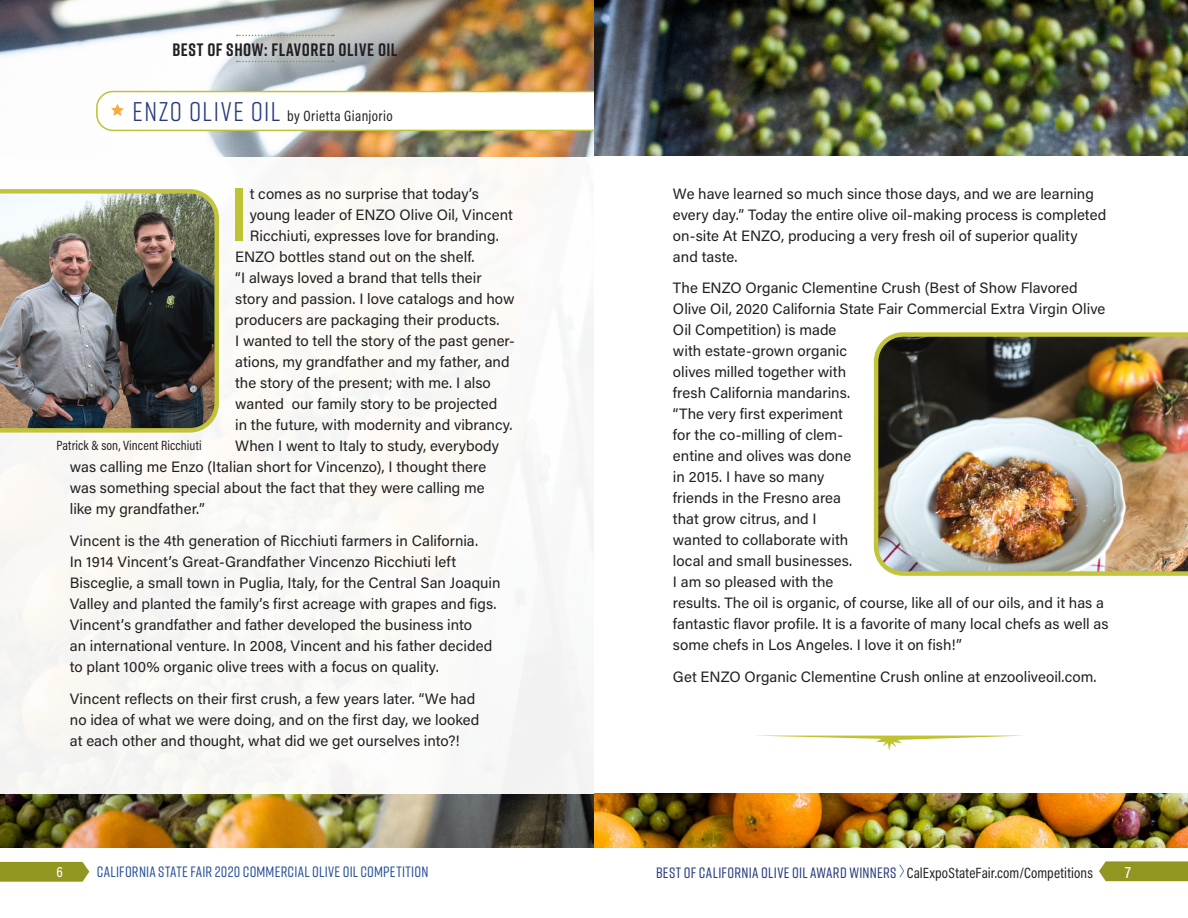
<style>
.page{position:relative;width:1188px;height:918px;background:#fff}
.page>*{position:absolute;margin:0;border:0;box-sizing:border-box;transform-origin:0 0}
.t1{font:500 75.45px "Acumin Pro";color:#bfc231}
.t2{font:700 18px "Rift";letter-spacing:.03em;color:#231f20}
.t3{font:500 16.5px "Acumin Pro Cond";color:#fff}
.t4{font:15px/21px "Acumin Pro";color:#231f20}
.t5{font:500 15px "Rift";letter-spacing:.02em;color:#263980}
.t6{font:500 15px "Rift";letter-spacing:.015em;color:#28529d}
.t7{font:15px "Acumin Pro Cond";letter-spacing:.025em;color:#231f20}
.t8{font:500 15px "Acumin Pro Cond";color:#fff}
.t9{font:13.5px "Acumin Pro Cond";letter-spacing:.01em;color:#231f20}
.s1{font-family:"Rift";font-size:27px;color:#263980}
.s2{font-family:"Acumin Pro Cond";font-weight:400;color:#231f20}
</style>
<div class="page">
<img style="left:0;top:0;width:1188px;height:848px">
<div style="left:0;top:157px;width:594px;height:636px;background:#faf9f6"></div>
<img style="left:0;top:189px;width:219px;height:244px">
<svg style="left:0;top:862px;width:89px;height:20px;background:#969b2c"></svg>
<svg style="left:237px;top:35px;width:97px;height:1px"></svg>
<svg style="left:237px;top:61px;width:97px;height:1px"></svg>
<svg style="left:95px;top:90px;width:533px;height:42px"></svg>
<div style="left:594px;top:157px;width:594px;height:636px;background:#fff"></div>
<img style="left:873px;top:332px;width:315px;height:244px">
<svg style="left:1099px;top:861px;width:89px;height:20px;background:#979b2d"></svg>
<svg style="left:899px;top:864px;width:5px;height:14px"></svg>
<svg style="left:771px;top:736px;width:241px;height:15px"></svg>
<p class="t2" style="left:172px;top:37px;width:227px">BEST OF SHOW: FLAVORED OLIVE OIL</p>
<p class="t7" style="left:132px;top:106px;width:262px"><span class="s1">ENZO Olive Oil</span> by Orietta Gianjorio</p>
<p class="t1" style="left:228px;top:162px;width:23px">I</p>
<p class="t4" style="left:250px;top:183px;width:231px">t comes as no surprise that today’s</p>
<p class="t4" style="left:250px;top:204px;width:265px">young leader of ENZO Olive Oil, Vincent</p>
<p class="t4" style="left:250px;top:225px;width:251px">Ricchiuti, expresses love for branding.</p>
<p class="t4" style="left:235px;top:246px;width:241px">ENZO bottles stand out on the shelf.</p>
<p class="t4" style="left:235px;top:267px;width:248px">“I always loved a brand that tells their</p>
<p class="t4" style="left:235px;top:288px;width:281px">story and passion. I love catalogs and how</p>
<p class="t4" style="left:235px;top:309px;width:266px">producers are packaging their products.</p>
<p class="t4" style="left:235px;top:330px;width:281px">I wanted to tell the story of the past gener-</p>
<p class="t4" style="left:235px;top:351px;width:276px">ations, my grandfather and my father, and</p>
<p class="t4" style="left:235px;top:372px;width:257px">the story of the present; with me. I also</p>
<p class="t4" style="left:235px;top:393px;width:264px">wanted our family story to be projected</p>
<p class="t4" style="left:235px;top:414px;width:279px">in the future, with modernity and vibrancy.</p>
<p class="t4" style="left:235px;top:435px;width:265px">When I went to Italy to study, everybody</p>
<p class="t4" style="left:70px;top:456px;width:418px">was calling me Enzo (Italian short for Vincenzo), I thought there</p>
<p class="t4" style="left:70px;top:477px;width:416px">was something special about the fact that they were calling me</p>
<p class="t4" style="left:70px;top:498px;width:137px">like my grandfather.”</p>
<p class="t4" style="left:70px;top:529px;width:432px">Vincent is the 4th generation of Ricchiuti farmers in California.<br>In 1914 Vincent’s Great-Grandfather Vincenzo Ricchiuti left Bisceglie, a small town in Puglia, Italy, for the Central San Joaquin Valley and planted the family’s first acreage with grapes and figs.<br>Vincent’s grandfather and father developed the business into<br>an international venture. In 2008, Vincent and his father decided to plant 100% organic olive trees with a focus on quality.</p>
<p class="t4" style="left:70px;top:687px;width:411px">Vincent reflects on their first crush, a few years later. “We had no idea of what we were doing, and on the first day, we looked at each other and thought, what did we get ourselves into?!</p>
<p class="t9" style="left:56px;top:436px;width:147px">Patrick &amp; son, Vincent Ricchiuti</p>
<p class="t8" style="left:56px;top:862px;width:8px">6</p>
<p class="t6" style="left:97px;top:861px;width:333px">CALIFORNIA STATE FAIR 2020 COMMERCIAL OLIVE OIL COMPETITION</p>
<p class="t4" style="left:673px;top:182px;width:435px">We have learned so much since those days, and we are learning every day.” Today the entire olive oil-making process is completed on-site At ENZO, producing a very fresh oil of superior quality and taste.</p>
<p class="t4" style="left:673px;top:277px;width:437px">The ENZO Organic Clementine Crush (Best of Show Flavored Olive Oil, 2020 California State Fair Commercial Extra Virgin Olive Oil Competition) is made<br>with estate-grown organic<br>olives milled together with<br>fresh California mandarins.<br>“The very first experiment<br>for the co-milling of clem-<br>entine and olives was done<br>in 2015. I have so many<br>friends in the Fresno area<br>that grow citrus, and I<br>wanted to collaborate with<br>local and small businesses.<br>I am so pleased with the<br>results. The oil is organic, of course, like all of our oils, and it has a fantastic flavor profile. It is a favorite of many local chefs as well as some chefs in Los Angeles. I love it on fish!”</p>
<p class="t4" style="left:673px;top:666px;width:425px">Get ENZO Organic Clementine Crush online at enzooliveoil.com.</p>
<p class="t5" style="left:656px;top:862px;width:438px">BEST OF CALIFORNIA OLIVE OIL AWARD WINNERS <span class="s2">CalExpoStateFair.com/Competitions</span></p>
<p class="t3" style="left:1125px;top:861px;width:7px">7</p>
</div>
